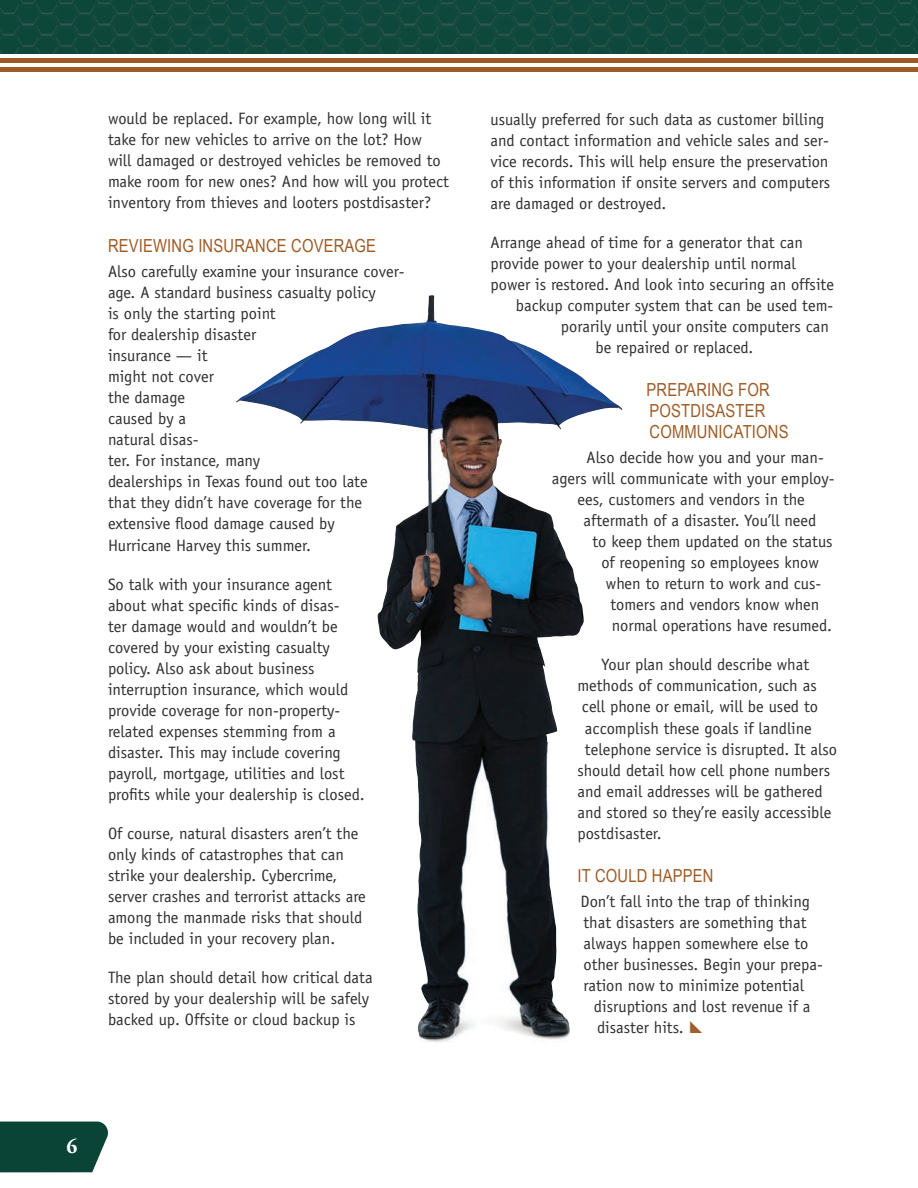
<style>
.page{position:relative;width:918px;height:1188px;background:#fff}
.page>*{position:absolute;margin:0;border:0;box-sizing:border-box;transform-origin:0 0}
.t1{font:700 21px "Adobe Garamond Pro";color:#fff}
.t2{font:18px/21px "Arial Narrow";letter-spacing:.01em;color:#9e5a24}
.t3{font:16.5px/21px "Officina Sans Std";color:#312f30}
</style>
<div class="page">
<div style="left:0;top:1122px;width:108px;height:50px;background:#094436"></div>
<img style="left:0;top:0;width:918px;height:54px">
<div style="left:0;top:58px;width:918px;height:5px;background:#9e5a24"></div>
<hr style="left:0;top:68px;width:918px;height:4px;background:#9e5a24">
<img style="left:236px;top:295px;width:335px;height:747px">
<p class="t3" style="left:108px;top:108px;width:343px">would be replaced. For example, how long will it take for new vehicles to arrive on the lot? How will damaged or destroyed vehicles be removed to make room for new ones? And how will you protect inventory from thieves and looters postdisaster?</p>
<p class="t2" style="left:108px;top:234px;width:270px">REVIEWING INSURANCE COVERAGE</p>
<p class="t3" style="left:108px;top:261px;width:298px">Also carefully examine your insurance cover&shy;age. A standard business casualty policy<br>is only the starting point<br>for dealership disaster<br>insurance — it<br>might not cover<br>the damage<br>caused by a<br>natural disas-<br>ter. For instance, many<br>dealerships in Texas found out too late<br>that they didn’t have coverage for the extensive flood damage caused by<br>Hurricane Harvey this summer.</p>
<p class="t3" style="left:108px;top:573px;width:258px">So talk with your insurance agent about what specific kinds of disas-<br>ter damage would and wouldn’t be covered by your existing casualty policy. Also ask about business interruption insurance, which would provide coverage for non-property&shy;related expenses stemming from a disaster. This may include covering payroll, mortgage, utilities and lost profits while your dealership is closed.</p>
<p class="t3" style="left:108px;top:823px;width:259px">Of course, natural disasters aren’t the only kinds of catastrophes that can strike your dealership. Cybercrime, server crashes and terrorist attacks are among the manmade risks that should be included in your recovery plan.</p>
<p class="t3" style="left:108px;top:967px;width:266px">The plan should detail how critical data stored by your dealership will be safely backed up. Offsite or cloud backup is</p>
<p class="t3" style="left:491px;top:109px;width:341px">usually preferred for such data as customer billing and contact information and vehicle sales and ser&shy;vice records. This will help ensure the preservation of this information if onsite servers and computers are damaged or destroyed.</p>
<p class="t3" style="left:491px;top:232px;width:314px">Arrange ahead of time for a generator that can</p>
<p class="t3" style="left:491px;top:253px;width:307px">provide power to your dealership until normal</p>
<p class="t3" style="left:491px;top:274px;width:345px">power is restored. And look into securing an offsite</p>
<p class="t3" style="left:516px;top:295px;width:319px">backup computer system that can be used tem-</p>
<p class="t3" style="left:561px;top:316px;width:270px">porarily until your onsite computers can</p>
<p class="t3" style="left:595px;top:337px;width:160px">be repaired or replaced.</p>
<p class="t2" style="left:646px;top:378px;width:144px">PREPARING FOR<br>POSTDISASTER<br>COMMUNICATIONS</p>
<p class="t3" style="left:586px;top:447px;width:239px">Also decide how you and your man-</p>
<p class="t3" style="left:552px;top:468px;width:284px">agers will communicate with your employ-</p>
<p class="t3" style="left:577px;top:489px;width:229px">ees, customers and vendors in the</p>
<p class="t3" style="left:583px;top:510px;width:234px">aftermath of a disaster. You’ll need</p>
<p class="t3" style="left:592px;top:531px;width:242px">to keep them updated on the status</p>
<p class="t3" style="left:601px;top:552px;width:219px">of reopening so employees know</p>
<p class="t3" style="left:606px;top:573px;width:217px">when to return to work and cus-</p>
<p class="t3" style="left:610px;top:594px;width:210px">tomers and vendors know when</p>
<p class="t3" style="left:612px;top:615px;width:222px">normal operations have resumed.</p>
<p class="t3" style="left:601px;top:654px;width:209px">Your plan should describe what</p>
<p class="t3" style="left:577px;top:675px;width:241px">methods of communication, such as</p>
<p class="t3" style="left:582px;top:696px;width:238px">cell phone or email, will be used to</p>
<p class="t3" style="left:585px;top:717px;width:228px">accomplish these goals if landline</p>
<p class="t3" style="left:585px;top:738px;width:254px">telephone service is disrupted. It also</p>
<p class="t3" style="left:577px;top:759px;width:254px">should detail how cell phone numbers</p>
<p class="t3" style="left:577px;top:780px;width:247px">and email addresses will be gathered</p>
<p class="t3" style="left:577px;top:801px;width:255px">and stored so they’re easily accessible</p>
<p class="t3" style="left:577px;top:822px;width:86px">postdisaster.</p>
<p class="t2" style="left:578px;top:864px;width:137px">IT COULD HAPPEN</p>
<p class="t3" style="left:580px;top:891px;width:244px">Don’t fall into the trap of thinking that disasters are something that always happen somewhere else to other businesses. Begin your prepa&shy;ration now to minimize potential</p>
<p class="t3" style="left:594px;top:996px;width:218px">disruptions and lost revenue if a disaster hits.</p>
<p class="t1" style="left:67px;top:1134px;width:12px">6</p>
</div>
